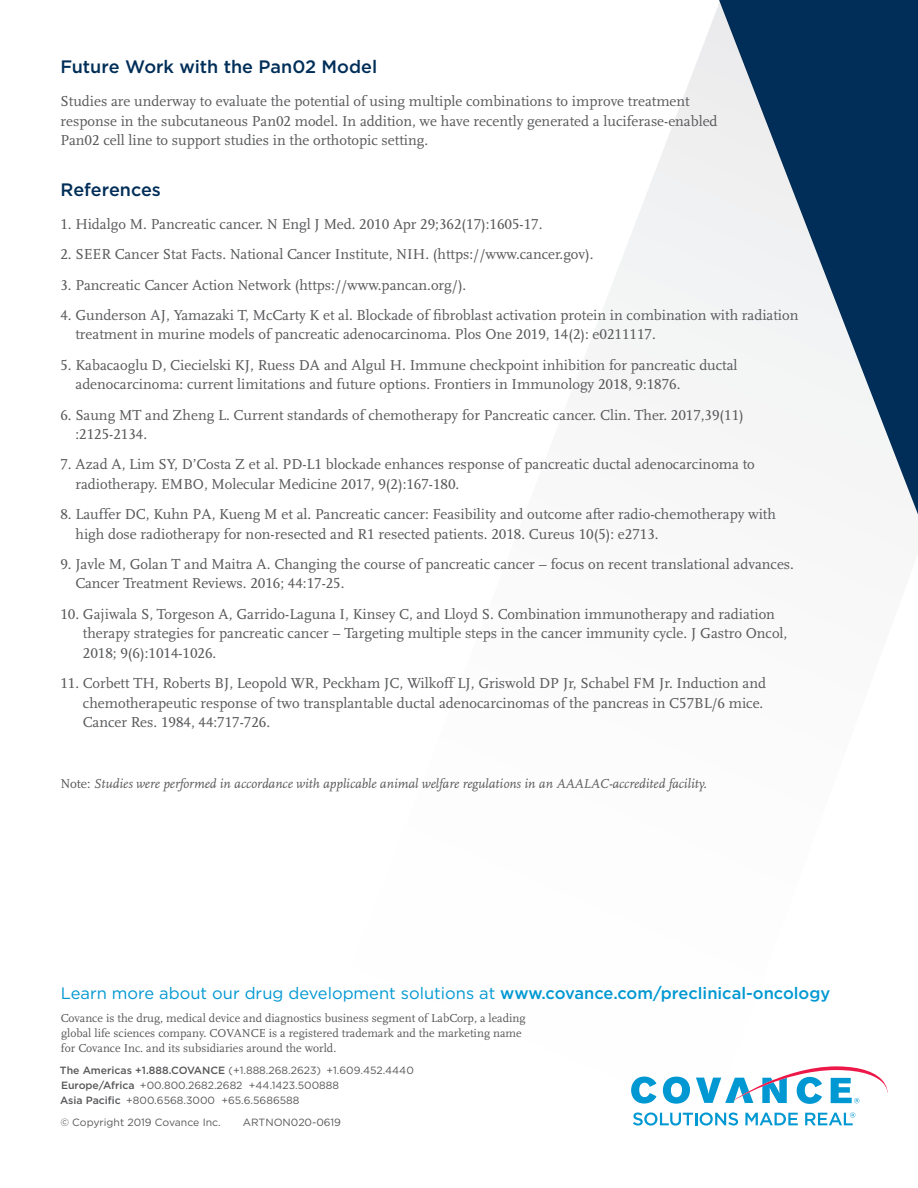
<style>
.page{position:relative;width:918px;height:1188px;background:#fff}
.page>*{position:absolute;margin:0;border:0;box-sizing:border-box;transform-origin:0 0}
.t1{font:500 18px "Gotham";color:#002e58}
.t2{font:16.5px "Gotham";color:#0098d2}
.t3{font:15px/19.5px "Scala";color:#57585a}
.t4{font:15px "Scala Caps";color:#57585a}
.t5{font:italic 13.5px "Scala";color:#57585a}
.t6{font:12px/15px "Scala";color:#57585a}
.t7{font:10.5px/15px "Gotham";color:#57585a}
.s1{font-family:"Scala Caps"}
.s2{font-family:"Scala"}
.s3{font-style:normal}
.s4{font-weight:500}
</style>
<div class="page">
<svg style="left:595px;top:0;width:323px;height:1126px"></svg>
<svg style="left:633px;top:1112px;width:105px;height:14px"></svg>
<svg style="left:745px;top:1113px;width:53px;height:12px"></svg>
<svg style="left:631px;top:1066px;width:257px;height:38px"></svg>
<svg style="left:805px;top:1112px;width:50px;height:13px"></svg>
<p class="t1" style="left:60px;top:56px;width:318px">Future Work with the Pan02 Model</p>
<p class="t3" style="left:60px;top:92px;width:659px">Studies are underway to evaluate the potential of using multiple combinations to improve treatment response in the subcutaneous Pan<span class="s1">02</span> model. In addition, we have recently generated a luciferase-enabled<br>Pan<span class="s1">02</span> cell line to support studies in the orthotopic setting.</p>
<p class="t1" style="left:60px;top:179px;width:102px">References</p>
<p class="t3" style="left:60px;top:215px;width:483px"><span class="s1">1</span>. Hidalgo M. Pancreatic cancer. N Engl J Med. <span class="s1">2010</span> Apr <span class="s1">29</span>;<span class="s1">362</span>(<span class="s1">17</span>):<span class="s1">1605</span>-<span class="s1">17</span>.</p>
<p class="t3" style="left:60px;top:245px;width:535px"><span class="s1">2</span>. SEER Cancer Stat Facts. National Cancer Institute, NIH. (https://www.cancer.gov).</p>
<p class="t3" style="left:60px;top:275px;width:407px"><span class="s1">3</span>. Pancreatic Cancer Action Network (https://www.pancan.org/).</p>
<p class="t3" style="left:75px;top:306px;width:725px;text-indent:-15px"><span class="s1">4</span>. Gunderson AJ, Yamazaki T, McCarty K et al. Blockade of fibroblast activation protein in combination with radiation treatment in murine models of pancreatic adenocarcinoma. Plos One <span class="s1">2019</span>, <span class="s1">14</span>(<span class="s1">2</span>): e<span class="s1">0211117</span>.</p>
<p class="t3" style="left:75px;top:355px;width:664px;text-indent:-15px"><span class="s1">5</span>. Kabacaoglu D, Ciecielski KJ, Ruess DA and Algul H. Immune checkpoint inhibition for pancreatic ductal adenocarcinoma: current limitations and future options. Frontiers in Immunology <span class="s1">2018</span>, <span class="s1">9</span>:<span class="s1">1876</span>.</p>
<p class="t3" style="left:60px;top:405px;width:685px"><span class="s1">6</span>. Saung MT and Zheng L. Current standards of chemotherapy for Pancreatic cancer. Clin. Ther. <span class="s1">2017</span>,<span class="s1">39</span>(<span class="s1">11</span>)</p>
<p class="t4" style="left:75px;top:426px;width:73px"><span class="s2">:</span>2125<span class="s2">-</span>2134<span class="s2">.</span></p>
<p class="t3" style="left:75px;top:455px;width:681px;text-indent:-15px"><span class="s1">7</span>. Azad A, Lim SY, D’Costa Z et al. PD-L<span class="s1">1</span> blockade enhances response of pancreatic ductal adenocarcinoma to radiotherapy. EMBO, Molecular Medicine <span class="s1">2017</span>, <span class="s1">9</span>(<span class="s1">2</span>):<span class="s1">167</span>-<span class="s1">180</span>.</p>
<p class="t3" style="left:75px;top:505px;width:702px;text-indent:-15px"><span class="s1">8</span>. Lauffer DC, Kuhn PA, Kueng M et al. Pancreatic cancer: Feasibility and outcome after radio-chemotherapy with high dose radiotherapy for non-resected and R<span class="s1">1</span> resected patients. <span class="s1">2018</span>. Cureus <span class="s1">10</span>(<span class="s1">5</span>): e<span class="s1">2713</span>.</p>
<p class="t3" style="left:75px;top:555px;width:720px;text-indent:-15px"><span class="s1">9</span>. Javle M, Golan T and Maitra A. Changing the course of pancreatic cancer – focus on recent translational advances.<br>Cancer Treatment Reviews. <span class="s1">2016</span>; <span class="s1">44</span>:<span class="s1">17</span>-<span class="s1">25</span>.</p>
<p class="t3" style="left:83px;top:604px;width:706px;text-indent:-22px"><span class="s1">10</span>. Gajiwala S, Torgeson A, Garrido-Laguna I, Kinsey C, and Lloyd S. Combination immunotherapy and radiation therapy strategies for pancreatic cancer – Targeting multiple steps in the cancer immunity cycle. J Gastro Oncol,</p>
<p class="t4" style="left:83px;top:645px;width:135px">2018<span class="s2">;</span> 9<span class="s2">(</span>6<span class="s2">):</span>1014<span class="s2">-</span>1026<span class="s2">.</span></p>
<p class="t3" style="left:83px;top:674px;width:685px;text-indent:-22px"><span class="s1">11</span>. Corbett TH, Roberts BJ, Leopold WR, Peckham JC, Wilkoff LJ, Griswold DP Jr, Schabel FM Jr. Induction and chemotherapeutic response of two transplantable ductal adenocarcinomas of the pancreas in C<span class="s1">57</span>BL/<span class="s1">6</span> mice.<br>Cancer Res. <span class="s1">1984</span>, <span class="s1">44</span>:<span class="s1">717</span>-<span class="s1">726</span>.</p>
<p class="t5" style="left:60px;top:776px;width:648px"><span class="s3">Note:</span> Studies were performed in accordance with applicable animal welfare regulations in an AAALAC-accredited facility.</p>
<p class="t2" style="left:61px;top:984px;width:771px">Learn more about our drug development solutions at <span class="s4">www.covance.com/preclinical-oncology</span></p>
<p class="t6" style="left:61px;top:1011px;width:466px">Covance is the drug, medical device and diagnostics business segment of LabCorp, a leading global life sciences company. COVANCE is a registered trademark and the marketing name for Covance Inc. and its subsidiaries around the world.</p>
<p class="t7" style="left:60px;top:1063px;width:355px"><span class="s4">The Americas +1.888.COVANCE</span> (+1.888.268.2623) +1.609.452.4440<br><span class="s4">Europe/Africa</span> +00.800.2682.2682 +44.1423.500888<br><span class="s4">Asia Pacific</span> +800.6568.3000 +65.6.5686588</p>
<p class="t7" style="left:60px;top:1114px;width:162px">© Copyright 2019 Covance Inc.</p>
<p class="t7" style="left:243px;top:1114px;width:100px">ARTNON020-0619</p>
</div>
